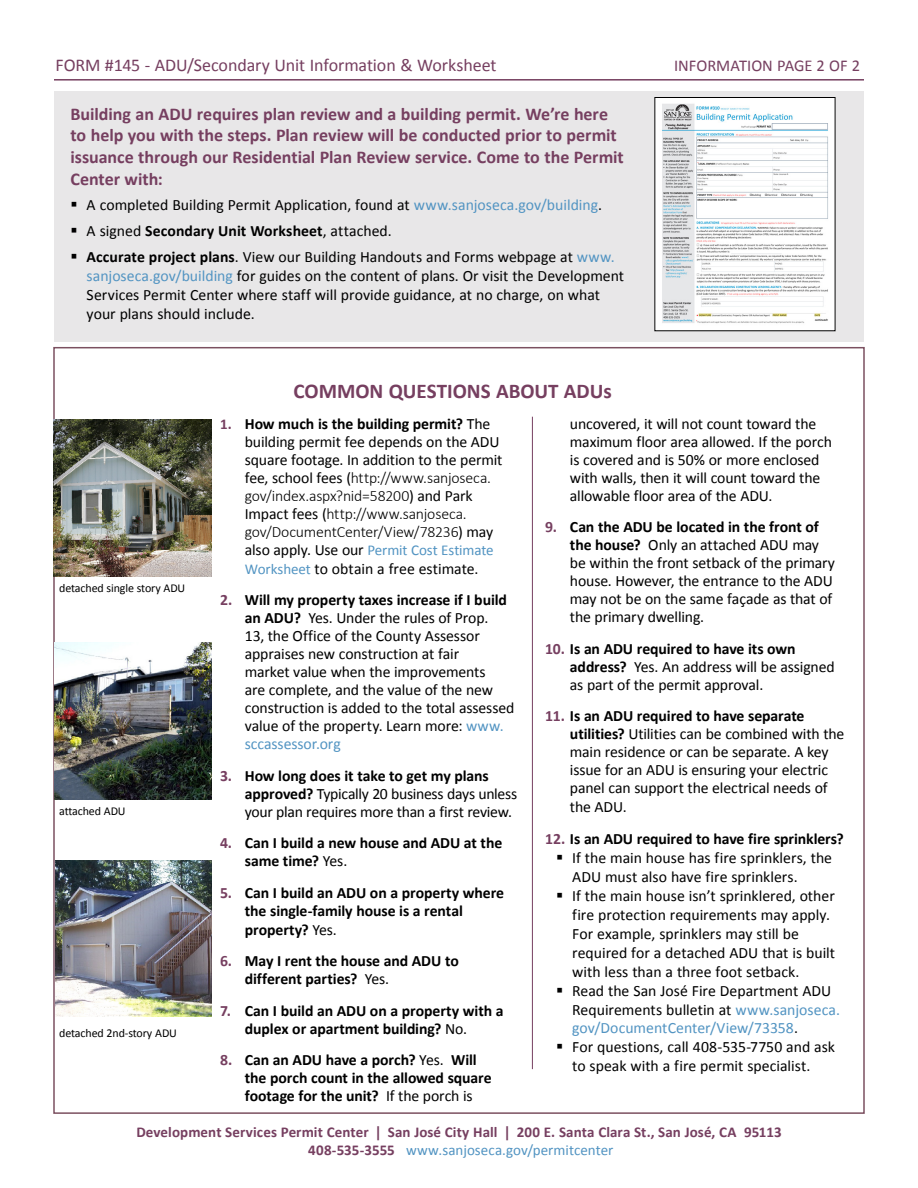
<style>
.page{position:relative;width:918px;height:1188px;background:#fff}
.page>*{position:absolute;margin:0;border:0;box-sizing:border-box;transform-origin:0 0}
.t1{font:700 21px "Calibri";color:#763f60}
.t2{font:700 18px/21.8px "Calibri";color:#763f60}
.t3{font:18px "Calibri";letter-spacing:-.005em;color:#763f60}
.t4{font:16.5px "Calibri";color:#763f60}
.t5{font:15.75px/18px "Calibri";letter-spacing:-.005em;color:#000}
.t6{font:700 15.75px/18px "Calibri";letter-spacing:-.005em;color:#000}
.t7{font:700 15px/18px "Calibri";letter-spacing:.005em;color:#763f60;text-align:center}
.t8{font:15px "Calibri";letter-spacing:-.01em;color:#5294c2}
.t9{font:12px "Calibri";letter-spacing:-.01em;color:#000}
.s1{color:#5294c2}
.s2{font-weight:700}
.s3{font-weight:700;font-size:15px;color:#763f60}
.s4{font-weight:300}
.s5{font-size:15.75px;color:#000}
.s6{font-size:15px;color:#5294c2}
.s7{font-weight:700;color:#763f60}
.s8{color:#763f60}
.s9{font-weight:400}
.s10{font-family:"Arial"}
.s11{font-weight:400;color:#5294c2}
</style>
<div class="page">
<hr style="left:54px;top:79px;width:810px;height:2px;background:#763f60">
<hr style="left:532px;top:417px;width:1px;height:652px;background:#763f60">
<div style="left:54px;top:91px;width:810px;height:250px;background:#e8e7e8"></div>
<img style="left:55px;top:643px;width:156px;height:156px">
<img style="left:54px;top:419px;width:158px;height:158px">
<img style="left:55px;top:860px;width:156px;height:156px">
<img style="left:657px;top:99px;width:176px;height:230px">
<p class="t3" style="left:56px;top:54px;width:443px">FORM #145 - ADU/Secondary Unit Information &amp; Worksheet</p>
<p class="t4" style="left:674px;top:55px;width:187px">INFORMATION PAGE 2 OF 2</p>
<p class="t2" style="left:70px;top:103px;width:555px">Building an ADU requires plan review and a building permit. We’re here to help you with the steps. Plan review will be conducted prior to permit issuance through our Residential Plan Review service. Come to the Permit Center with:</p>
<p class="t5" style="left:87px;top:192px;width:530px;line-height:25.8px">A completed Building Permit Application, found at <span class="s1">www.sanjoseca.gov/building</span>.<br>A signed <span class="s2">Secondary Unit Worksheet</span>, attached.<br><span class="s2">Accurate project plans</span>. View our Building Handouts and Forms webpage at <span class="s1">www.</span></p>
<p class="t5" style="left:87px;top:266px;width:539px;line-height:19px"><span class="s1">sanjoseca.gov/building</span> for guides on the content of plans. Or visit the Development<br>Services Permit Center where staff will provide guidance, at no charge, on what your plans should include.</p>
<p class="t9" style="left:59px;top:580px;width:128px">detached single story ADU</p>
<p class="t9" style="left:59px;top:804px;width:68px">attached ADU</p>
<p class="t9" style="left:59px;top:1025px;width:119px">detached 2nd-story ADU</p>
<h1 class="t1" style="left:294px;top:378px;width:320px">COMMON QUESTIONS ABOUT ADUs</h1>
<p class="t5" style="left:245px;top:415px;width:259px;text-indent:-25px"><span class="s3">1.</span> <span class="s2">How much is the building permit?</span> The building permit fee depends on the ADU square footage. In addition to the permit fee, school fees (<span class="s4">http://www.sanjoseca. gov/index.aspx?nid=58200</span>) and Park Impact fees (<span class="s4">http://www.sanjoseca. gov/DocumentCenter/View/78236</span>) may</p>
<p class="t8" style="left:245px;top:540px;width:250px"><span class="s5">also apply. Use our</span> Permit Cost Estimate</p>
<p class="t5" style="left:245px;top:559px;width:235px"><span class="s6">Worksheet</span> to obtain a free estimate.</p>
<p class="t5" style="left:245px;top:591px;width:271px;text-indent:-25px"><span class="s7">2.</span> <span class="s2">Will my property taxes increase if I build an ADU?</span> Yes. Under the rules of Prop.<br>13, the Office of the County Assessor appraises new construction at fair<br>market value when the improvements<br>are complete, and the value of the new construction is added to the total assessed value of the property. Learn more: <span class="s1">www. sccassessor.org</span></p>
<p class="t5" style="left:245px;top:767px;width:274px;text-indent:-25px"><span class="s7">3.</span> <span class="s2">How long does it take to get my plans approved?</span> Typically 20 business days unless your plan requires more than a first review.</p>
<p class="t6" style="left:245px;top:834px;width:259px;text-indent:-25px"><span class="s8">4.</span> Can I build a new house and ADU at the same time? <span class="s9">Yes.</span></p>
<p class="t6" style="left:245px;top:883px;width:261px;line-height:18.5px;text-indent:-25px"><span class="s8">5.</span> Can I build an ADU on a property where the single-family house is a rental property? <span class="s9">Yes.</span></p>
<p class="t6" style="left:245px;top:952px;width:215px;text-indent:-25px"><span class="s8">6.</span> May I rent the house and ADU to different parties? <span class="s9">Yes.</span></p>
<p class="t6" style="left:245px;top:1001px;width:260px;text-indent:-25px"><span class="s8">7.</span> Can I build an ADU on a property with a duplex or apartment building? <span class="s9">No.</span></p>
<p class="t6" style="left:245px;top:1051px;width:248px;text-indent:-25px"><span class="s8">8.</span> Can an ADU have a porch? <span class="s9">Yes.</span> Will the porch count in the allowed square footage for the unit? <span class="s9">If the porch is</span></p>
<p class="t5" style="left:570px;top:415px;width:264px">uncovered, it will not count toward the maximum floor area allowed. If the porch is covered and is 50% or more enclosed with walls, then it will count toward the allowable floor area of the ADU.</p>
<p class="t5" style="left:570px;top:518px;width:267px;text-indent:-25px"><span class="s7">9.</span> <span class="s2">Can the ADU be located in the front of the house?</span> Only an attached ADU may be within the front setback of the primary house. However, the entrance to the ADU may not be on the same façade as that of the primary dwelling.</p>
<p class="t5" style="left:570px;top:640px;width:266px;text-indent:-25px"><span class="s7">10.</span> <span class="s2">Is an ADU required to have its own address?</span> Yes. An address will be assigned as part of the permit approval.</p>
<p class="t5" style="left:570px;top:707px;width:276px;text-indent:-25px"><span class="s7">11.</span> <span class="s2">Is an ADU required to have separate utilities?</span> Utilities can be combined with the main residence or can be separate. A key issue for an ADU is ensuring your electric panel can support the electrical needs of the ADU.</p>
<p class="t5" style="left:572px;top:829px;width:273px;line-height:19px;text-indent:-27px"><span class="s7">12.</span> <span class="s2">Is an ADU required to have fire sprinklers?<br></span>If the main house has fire sprinklers, the ADU must also have fire sprinklers.<br>If the main house isn’t sprinklered, other fire protection requirements may apply.<br>For example, sprinklers may still be required for a detached ADU that is built with less than a three foot setback.<br>Read the San José Fire Department ADU Requirements bulletin at <span class="s1">www.sanjoseca. gov/DocumentCenter/View/73358</span>.<br>For questions, call 408-535-7750 and ask to speak with a fire permit specialist.</p>
<p class="t7" style="left:136px;top:1123px;width:647px">Development Services Permit Center <span class="s10">|</span> San José City Hall <span class="s10">|</span> 200 E. Santa Clara St., San José, CA 95113<br>408-535-3555 <span class="s11">www.sanjoseca.gov/permitcenter</span></p>
</div>
